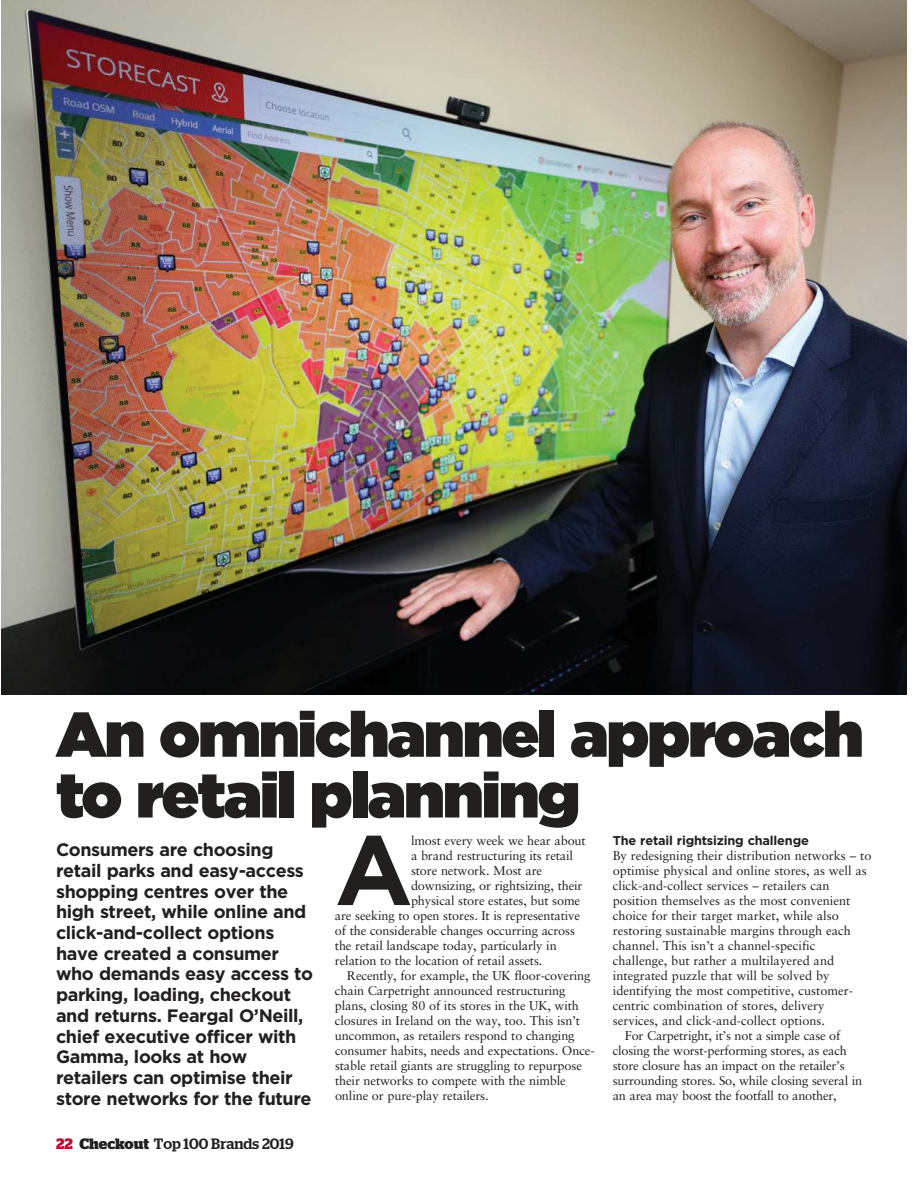
<style>
.page{position:relative;width:920px;height:1197px;background:#fff}
.page>*{position:absolute;margin:0;border:0;box-sizing:border-box;transform-origin:0 0}
.t1{font:700 98.4px "Gotham";color:#221f1f}
.t2{font:900 63px/60.8px "Gotham";letter-spacing:-.03em;color:#221f1f}
.t3{font:700 18px/20.7px "Gotham";letter-spacing:-.02em;color:#221f1f}
.t4{font:500 15px "Stag";color:#221f1f}
.t5{font:12.75px "E Sabon";letter-spacing:-.01em;color:#221f1f}
.t6{font:700 12.75px "Gotham";letter-spacing:-.015em;color:#221f1f}
.s1{font-weight:700;color:#b71137}
.s2{font-weight:700}
</style>
<div class="page">
<img style="left:1px;top:1px;width:905px;height:693px">
<h2 class="t2" style="left:56px;top:707px;width:809px">An omnichannel approach to retail planning</h2>
<p class="t3" style="left:56px;top:840px;width:259px">Consumers are choosing retail parks and easy-access shopping centres over the high street, while online and click-and-collect options have created a consumer who demands easy access to parking, loading, checkout and returns. Feargal O’Neill, chief executive officer with<br>Gamma, looks at how retailers can optimise their store networks for the future</p>
<p class="t4" style="left:56px;top:1137px;width:239px"><span class="s1">22</span> <span class="s2">Checkout</span> Top 100 Brands 2019</p>
<h1 class="t1" style="left:335px;top:832px;width:79px">A</h1>
<p class="t5" style="left:411px;top:835px;width:176px">lmost every week we hear about</p>
<p class="t5" style="left:411px;top:850px;width:164px">a brand restructuring its retail</p>
<p class="t5" style="left:411px;top:865px;width:133px">store network. Most are</p>
<p class="t5" style="left:411px;top:880px;width:173px">downsizing, or rightsizing, their</p>
<p class="t5" style="left:411px;top:895px;width:171px">physical store estates, but some</p>
<p class="t5" style="left:335px;top:910px;width:247px">are seeking to open stores. It is representative</p>
<p class="t5" style="left:335px;top:925px;width:242px">of the considerable changes occurring across</p>
<p class="t5" style="left:335px;top:940px;width:223px">the retail landscape today, particularly in</p>
<p class="t5" style="left:335px;top:955px;width:209px">relation to the location of retail assets.</p>
<p class="t5" style="left:347px;top:970px;width:245px">Recently, for example, the UK floor-covering</p>
<p class="t5" style="left:335px;top:985px;width:232px">chain Carpetright announced restructuring</p>
<p class="t5" style="left:335px;top:1000px;width:245px">plans, closing 80 of its stores in the UK, with</p>
<p class="t5" style="left:335px;top:1015px;width:247px">closures in Ireland on the way, too. This isn’t</p>
<p class="t5" style="left:335px;top:1030px;width:241px">uncommon, as retailers respond to changing</p>
<p class="t5" style="left:335px;top:1045px;width:261px">consumer habits, needs and expectations. Once-</p>
<p class="t5" style="left:335px;top:1060px;width:248px">stable retail giants are struggling to repurpose</p>
<p class="t5" style="left:335px;top:1075px;width:232px">their networks to compete with the nimble</p>
<p class="t5" style="left:335px;top:1090px;width:155px">online or pure-play retailers.</p>
<p class="t6" style="left:613px;top:835px;width:198px">The retail rightsizing challenge</p>
<p class="t5" style="left:613px;top:850px;width:260px">By redesigning their distribution networks – to</p>
<p class="t5" style="left:613px;top:865px;width:256px">optimise physical and online stores, as well as</p>
<p class="t5" style="left:613px;top:880px;width:218px">click-and-collect services – retailers can</p>
<p class="t5" style="left:613px;top:895px;width:239px">position themselves as the most convenient</p>
<p class="t5" style="left:613px;top:910px;width:227px">choice for their target market, while also</p>
<p class="t5" style="left:613px;top:925px;width:240px">restoring sustainable margins through each</p>
<p class="t5" style="left:613px;top:940px;width:204px">channel. This isn’t a channel-specific</p>
<p class="t5" style="left:613px;top:955px;width:223px">challenge, but rather a multilayered and</p>
<p class="t5" style="left:613px;top:970px;width:218px">integrated puzzle that will be solved by</p>
<p class="t5" style="left:613px;top:985px;width:242px">identifying the most competitive, customer-</p>
<p class="t5" style="left:613px;top:1000px;width:213px">centric combination of stores, delivery</p>
<p class="t5" style="left:613px;top:1015px;width:214px">services, and click-and-collect options.</p>
<p class="t5" style="left:625px;top:1030px;width:217px">For Carpetright, it’s not a simple case of</p>
<p class="t5" style="left:613px;top:1045px;width:236px">closing the worst-performing stores, as each</p>
<p class="t5" style="left:613px;top:1060px;width:233px">store closure has an impact on the retailer’s</p>
<p class="t5" style="left:613px;top:1075px;width:251px">surrounding stores. So, while closing several in</p>
<p class="t5" style="left:613px;top:1090px;width:226px">an area may boost the footfall to another,</p>
</div>
